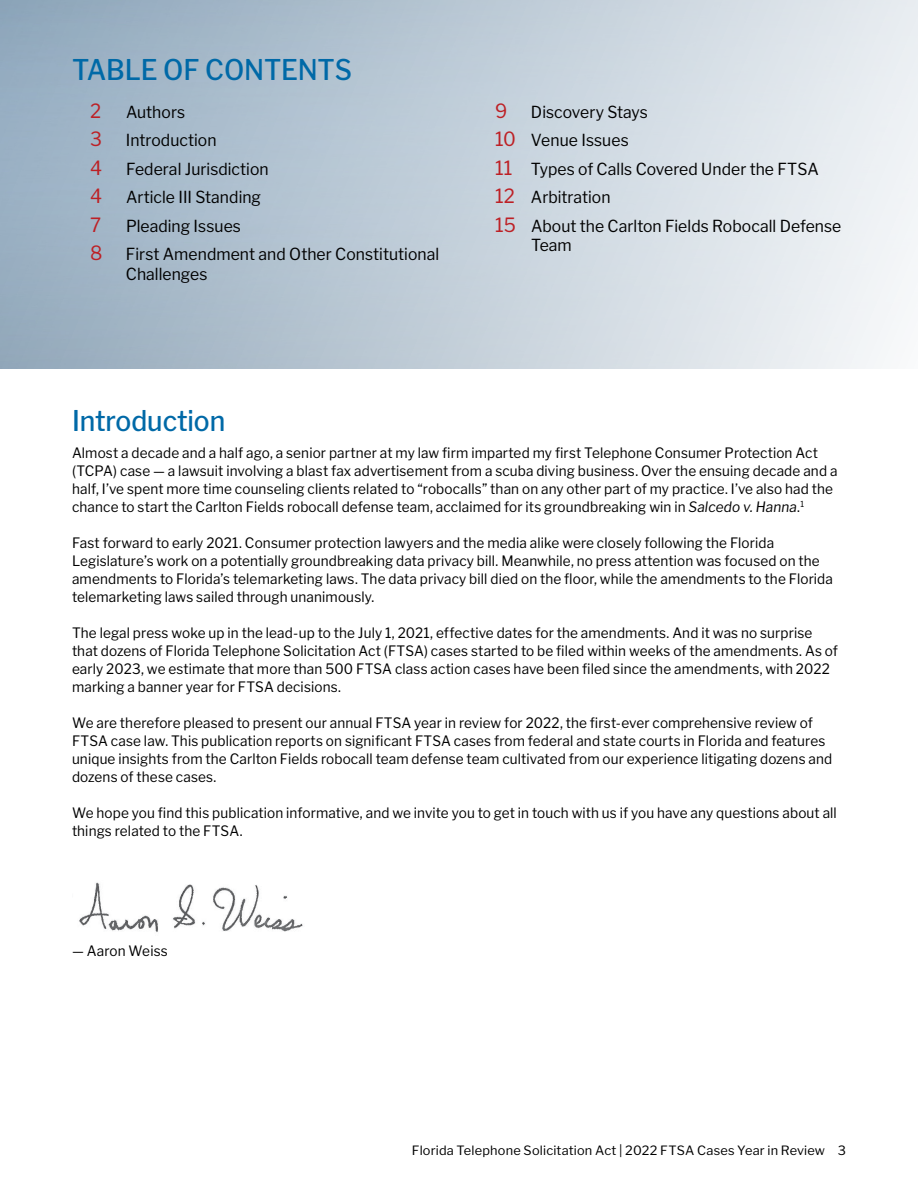
<style>
.page{position:relative;width:918px;height:1188px;background:#fff}
.page>*{position:absolute;margin:0;border:0;box-sizing:border-box;transform-origin:0 0}
.t1{font:500 28.35px "Libre Franklin";letter-spacing:-.005em;color:#0069a7;scale:.93 1}
.t2{font:19.5px "Libre Franklin";color:#bd2025;scale:.95 1}
.t3{font:16.5px/28.5px "Libre Franklin";letter-spacing:.005em;color:#000;scale:.95 1}
.t4{font:14.25px/18px "Libre Franklin";letter-spacing:.01em;color:#000;scale:.95 1}
.t5{font:12.75px "Libre Franklin";letter-spacing:.015em;color:#000}
.s1{font-size:19.5px;color:#bd2025}
.s2{font-style:italic}
</style>
<div class="page">
<img style="left:79px;top:882px;width:224px;height:50px">
<h1 class="t1" style="left:72px;top:53px;width:303px">TABLE OF CONTENTS</h1>
<h2 class="t2" style="left:90px;top:99px;width:13px">2</h2>
<p class="t3" style="left:90px;top:97px;width:190px;text-indent:36px">Authors<br><span class="s1">3</span> Introduction<br><span class="s1">4</span> Federal Jurisdiction<br><span class="s1">4</span> Article III Standing</p>
<h2 class="t2" style="left:90px;top:213px;width:13px">7</h2>
<p class="t3" style="left:90px;top:211px;width:369px;text-indent:36px">Pleading Issues<br><span class="s1">8</span> First Amendment and Other Constitutional</p>
<p class="t3" style="left:126px;top:259px;width:87px">Challenges</p>
<p class="t3" style="left:495px;top:97px;width:366px"><span class="s1">9</span> Discovery Stays<br><span class="s1">10</span> Venue Issues<br><span class="s1">11</span> Types of Calls Covered Under the FTSA<br><span class="s1">12</span> Arbitration<br><span class="s1">15</span> About the Carlton Fields Robocall Defense</p>
<p class="t3" style="left:531px;top:231px;width:44px">Team</p>
<h1 class="t1" style="left:72px;top:404px;width:166px">Introduction</h1>
<p class="t4" style="left:72px;top:444px;width:807px">Almost a decade and a half ago, a senior partner at my law firm imparted my first Telephone Consumer Protection Act (TCPA) case — a lawsuit involving a blast fax advertisement from a scuba diving business. Over the ensuing decade and a half, I’ve spent more time counseling clients related to “robocalls” than on any other part of my practice. I’ve also had the chance to start the Carlton Fields robocall defense team, acclaimed for its groundbreaking win in <span class="s2">Salcedo v. Hanna</span>.<sup>1</sup></p>
<p class="t4" style="left:72px;top:534px;width:803px">Fast forward to early 2021. Consumer protection lawyers and the media alike were closely following the Florida Legislature’s work on a potentially groundbreaking data privacy bill. Meanwhile, no press attention was focused on the amendments to Florida’s telemarketing laws. The data privacy bill died on the floor, while the amendments to the Florida telemarketing laws sailed through unanimously.</p>
<p class="t4" style="left:72px;top:624px;width:808px">The legal press woke up in the lead-up to the July 1, 2021, effective dates for the amendments. And it was no surprise that dozens of Florida Telephone Solicitation Act (FTSA) cases started to be filed within weeks of the amendments. As of early 2023, we estimate that more than 500 FTSA class action cases have been filed since the amendments, with 2022 marking a banner year for FTSA decisions.</p>
<p class="t4" style="left:72px;top:714px;width:802px">We are therefore pleased to present our annual FTSA year in review for 2022, the first-ever comprehensive review of FTSA case law. This publication reports on significant FTSA cases from federal and state courts in Florida and features unique insights from the Carlton Fields robocall team defense team cultivated from our experience litigating dozens and dozens of these cases.</p>
<p class="t4" style="left:72px;top:804px;width:807px">We hope you find this publication informative, and we invite you to get in touch with us if you have any questions about all things related to the FTSA.</p>
<p class="t4" style="left:72px;top:942px;width:102px">— Aaron Weiss</p>
<p class="t5" style="left:412px;top:1143px;width:436px">Florida Telephone Solicitation Act | 2022 FTSA Cases Year in Review 3</p>
</div>
